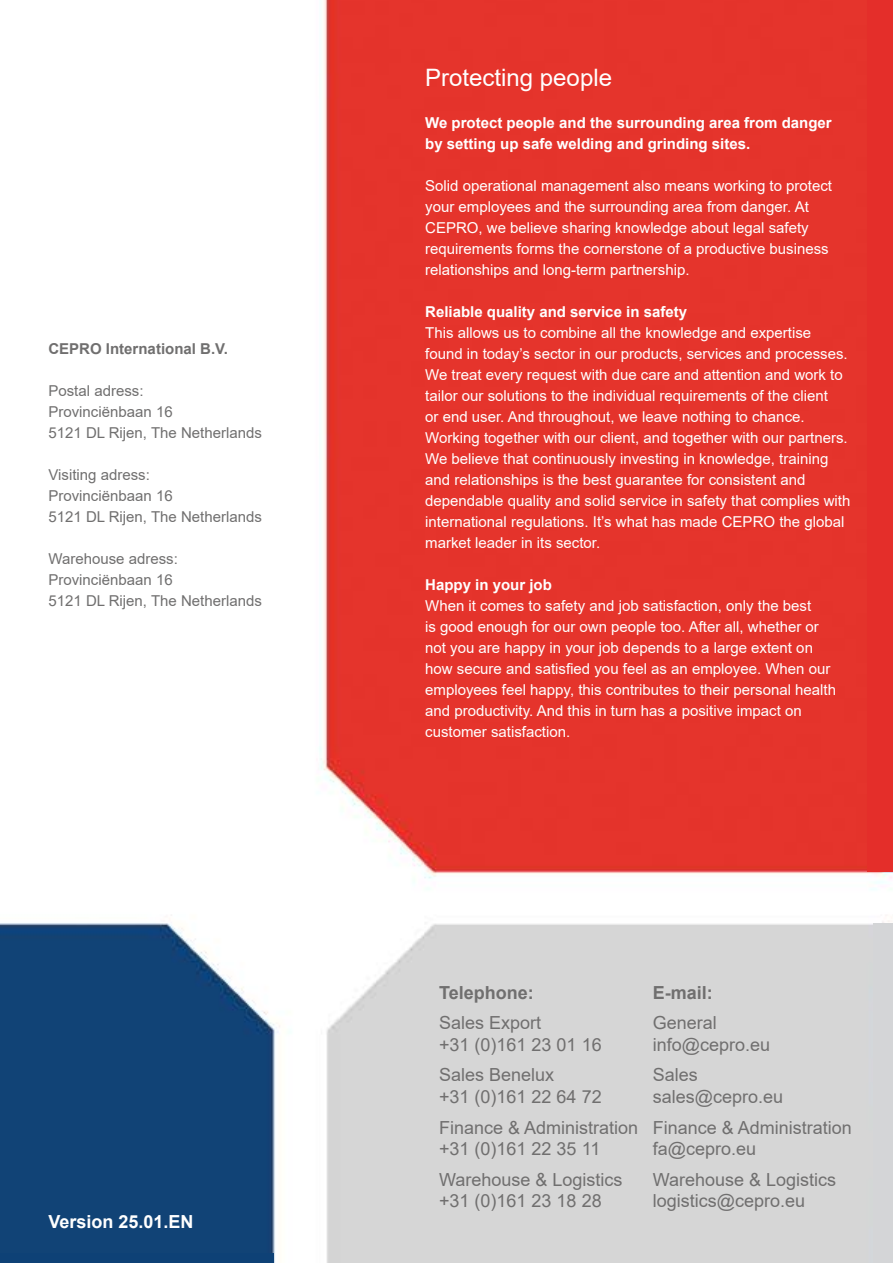
<style>
.page{position:relative;width:893px;height:1263px;background:#fff}
.page>*{position:absolute;margin:0;border:0;box-sizing:border-box;transform-origin:0 0}
.t1{font:24px "Arial";color:#fff}
.t2{font:18px/21.6px "Arial";color:#706f6f}
.t3{font:700 18px "Arial";color:#706f6f}
.t4{font:700 18px "Arial";color:#fff}
.t5{font:15px/21px "Arial";color:#fff}
.t6{font:15px/21px "Arial";color:#706f6f}
.t7{font:700 15px/21px "Arial";color:#fff}
.t8{font:700 15px "Arial";color:#706f6f}
</style>
<div class="page">
<img style="left:0;top:0;width:893px;height:1263px">
<div style="left:0;top:1253px;width:274px;height:10px;background:#0e4176"></div>
<div style="left:867px;top:0;width:26px;height:871px;background:#e42e2a"></div>
<div style="left:873px;top:924px;width:20px;height:339px;background:#d4d5d7"></div>
<p class="t8" style="left:48px;top:338px;width:181px">CEPRO International B.V.</p>
<p class="t6" style="left:48px;top:380px;width:215px">Postal adress:<br>Provinciënbaan 16<br>5121 DL Rijen, The Netherlands</p>
<p class="t6" style="left:48px;top:464px;width:215px">Visiting adress:<br>Provinciënbaan 16<br>5121 DL Rijen, The Netherlands</p>
<p class="t6" style="left:48px;top:548px;width:215px">Warehouse adress:<br>Provinciënbaan 16<br>5121 DL Rijen, The Netherlands</p>
<p class="t4" style="left:48px;top:1209px;width:147px">Version 25.01.EN</p>
<h1 class="t1" style="left:425px;top:61px;width:188px">Protecting people</h1>
<p class="t7" style="left:425px;top:112px;width:408px">We protect people and the surrounding area from danger by setting up safe welding and grinding sites.</p>
<p class="t5" style="left:425px;top:175px;width:408px">Solid operational management also means working to protect your employees and the surrounding area from danger. At CEPRO, we believe sharing knowledge about legal safety requirements forms the cornerstone of a productive business relationships and long-term partnership.</p>
<p class="t7" style="left:425px;top:301px;width:263px">Reliable quality and service in safety</p>
<p class="t5" style="left:425px;top:322px;width:427px">This allows us to combine all the knowledge and expertise found in today’s sector in our products, services and processes.<br>We treat every request with due care and attention and work to tailor our solutions to the individual requirements of the client<br>or end user. And throughout, we leave nothing to chance.<br>Working together with our client, and together with our partners.<br>We believe that continuously investing in knowledge, training and relationships is the best guarantee for consistent and dependable quality and solid service in safety that complies with international regulations. It’s what has made CEPRO the global market leader in its sector.</p>
<p class="t7" style="left:425px;top:574px;width:128px">Happy in your job</p>
<p class="t5" style="left:425px;top:595px;width:412px">When it comes to safety and job satisfaction, only the best<br>is good enough for our own people too. After all, whether or not you are happy in your job depends to a large extent on how secure and satisfied you feel as an employee. When our employees feel happy, this contributes to their personal health and productivity. And this in turn has a positive impact on customer satisfaction.</p>
<p class="t3" style="left:439px;top:979px;width:96px">Telephone:</p>
<p class="t2" style="left:439px;top:1012px;width:164px">Sales Export<br>+31 (0)161 23 01 16</p>
<p class="t2" style="left:439px;top:1064px;width:164px">Sales Benelux<br>+31 (0)161 22 64 72</p>
<p class="t2" style="left:439px;top:1116px;width:201px">Finance &amp; Administration +31 (0)161 22 35 11</p>
<p class="t2" style="left:439px;top:1168px;width:185px">Warehouse &amp; Logistics +31 (0)161 23 18 28</p>
<p class="t3" style="left:653px;top:979px;width:62px">E-mail:</p>
<p class="t2" style="left:653px;top:1012px;width:119px">General info@cepro.eu</p>
<p class="t2" style="left:653px;top:1064px;width:132px">Sales sales@cepro.eu</p>
<p class="t2" style="left:653px;top:1116px;width:201px">Finance &amp; Administration fa@cepro.eu</p>
<p class="t2" style="left:653px;top:1168px;width:185px">Warehouse &amp; Logistics logistics@cepro.eu</p>
</div>
